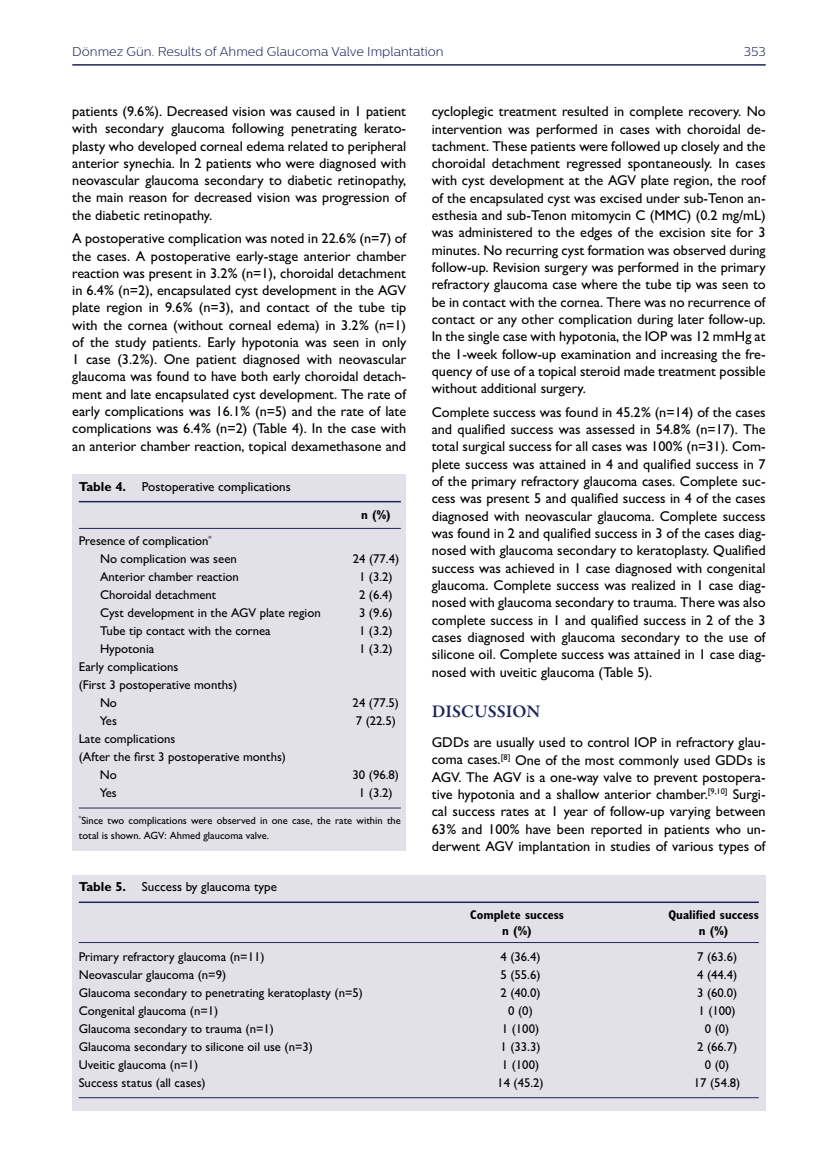
<style>
.page{position:relative;width:838px;height:1170px;background:#fff}
.page>*{position:absolute;margin:0;border:0;box-sizing:border-box;transform-origin:0 0}
.t1{font:600 18px "Garamond Premr Pro";color:#21245b}
.t2{font:500 14.25px/17.2px "Gill Sans MT Pro";color:#000;text-align:justify}
.t3{font:500 13.05px "Gill Sans MT Pro";color:#000}
.t4{font:500 12.75px/18px "Gill Sans MT Pro";color:#000}
.t5{font:300 12.75px "Centrale Sans";color:#21245b}
.t6{font:700 condensed 12.75px "Gill Sans MT Pro";color:#000}
.t7{font:500 10.5px/15px "Gill Sans MT Pro";color:#000}
.s1{font-weight:700}
</style>
<div class="page">
<hr style="left:72px;top:64px;width:693px;height:2px;background:#21245b">
<div style="left:72px;top:474px;width:334px;height:377px;background:#e3e1e8"></div>
<hr style="left:79px;top:501px;width:322px;height:1px;background:#21245b">
<hr style="left:79px;top:528px;width:322px;height:1px;background:#21245b">
<hr style="left:79px;top:807px;width:322px;height:1px;background:#21245b">
<div style="left:72px;top:874px;width:693px;height:236px;background:#e3e1e8"></div>
<hr style="left:79px;top:901px;width:680px;height:1px;background:#21245b">
<hr style="left:79px;top:942px;width:680px;height:1px;background:#21245b">
<hr style="left:79px;top:1097px;width:680px;height:1px;background:#21245b">
<p class="t5" style="left:72px;top:45px;width:373px">Dönmez Gün. Results of Ahmed Glaucoma Valve Implantation</p>
<p class="t5" style="left:744px;top:45px;width:23px">353</p>
<p class="t2" style="left:72px;top:102px;width:335px">patients (9.6%). Decreased vision was caused in 1 patient with secondary glaucoma following penetrating kerato&shy;plasty who developed corneal edema related to peripheral anterior synechia. In 2 patients who were diagnosed with neovascular glaucoma secondary to diabetic retinopathy, the main reason for decreased vision was progression of the diabetic retinopathy.</p>
<p class="t2" style="left:72px;top:230px;width:335px">A postoperative complication was noted in 22.6% (n=7) of the cases. A postoperative early-stage anterior chamber reaction was present in 3.2% (n=1), choroidal detachment in 6.4% (n=2), encapsulated cyst development in the AGV plate region in 9.6% (n=3), and contact of the tube tip with the cornea (without corneal edema) in 3.2% (n=1) of the study patients. Early hypotonia was seen in only 1 case (3.2%). One patient diagnosed with neovascular glaucoma was found to have both early choroidal detach&shy;ment and late encapsulated cyst development. The rate of early complications was 16.1% (n=5) and the rate of late complications was 6.4% (n=2) (Table 4). In the case with an anterior chamber reaction, topical dexamethasone and</p>
<p class="t3" style="left:79px;top:478px;width:213px"><span class="s1">Table 4.</span> Postoperative complications</p>
<p class="t4" style="left:100px;top:532px;width:138px;text-indent:-21px">Presence of complication<sup>*<br></sup>No complication was seen</p>
<p class="t6" style="left:361px;top:507px;width:31px">n (%)</p>
<p class="t4" style="left:353px;top:550px;width:48px">24 (77.4)</p>
<p class="t4" style="left:100px;top:568px;width:140px">Anterior chamber reaction</p>
<p class="t4" style="left:359px;top:568px;width:35px">1 (3.2)</p>
<p class="t4" style="left:100px;top:586px;width:118px">Choroidal detachment</p>
<p class="t4" style="left:359px;top:586px;width:35px">2 (6.4)</p>
<p class="t4" style="left:100px;top:604px;width:222px">Cyst development in the AGV plate region</p>
<p class="t4" style="left:359px;top:604px;width:35px">3 (9.6)</p>
<p class="t4" style="left:100px;top:622px;width:172px">Tube tip contact with the cornea</p>
<p class="t4" style="left:359px;top:622px;width:35px">1 (3.2)</p>
<p class="t4" style="left:100px;top:640px;width:56px">Hypotonia</p>
<p class="t4" style="left:359px;top:640px;width:35px">1 (3.2)</p>
<p class="t4" style="left:79px;top:658px;width:101px">Early complications</p>
<p class="t4" style="left:79px;top:676px;width:160px">(First 3 postoperative months)</p>
<p class="t4" style="left:100px;top:694px;width:18px">No</p>
<p class="t4" style="left:352px;top:694px;width:48px">24 (77.5)</p>
<p class="t4" style="left:100px;top:712px;width:18px">Yes</p>
<p class="t4" style="left:356px;top:712px;width:42px">7 (22.5)</p>
<p class="t4" style="left:79px;top:730px;width:98px">Late complications</p>
<p class="t4" style="left:79px;top:748px;width:209px">(After the first 3 postoperative months)</p>
<p class="t4" style="left:100px;top:766px;width:18px">No</p>
<p class="t4" style="left:352px;top:766px;width:48px">30 (96.8)</p>
<p class="t4" style="left:100px;top:784px;width:18px">Yes</p>
<p class="t4" style="left:359px;top:784px;width:35px">1 (3.2)</p>
<p class="t7" style="left:79px;top:812px;width:323px"><sup>*</sup>Since two complications were observed in one case, the rate within the total is shown. AGV: Ahmed glaucoma valve.</p>
<p class="t3" style="left:79px;top:879px;width:200px"><span class="s1">Table 5.</span> Success by glaucoma type</p>
<p class="t2" style="left:432px;top:103px;width:335px">cycloplegic treatment resulted in complete recovery. No intervention was performed in cases with choroidal de&shy;tachment. These patients were followed up closely and the choroidal detachment regressed spontaneously. In cases with cyst development at the AGV plate region, the roof of the encapsulated cyst was excised under sub-Tenon an&shy;esthesia and sub-Tenon mitomycin C (MMC) (0.2 mg/mL) was administered to the edges of the excision site for 3 minutes. No recurring cyst formation was observed during follow-up. Revision surgery was performed in the primary refractory glaucoma case where the tube tip was seen to be in contact with the cornea. There was no recurrence of contact or any other complication during later follow-up.<br>In the single case with hypotonia, the IOP was 12 mmHg at the 1-week follow-up examination and increasing the fre&shy;quency of use of a topical steroid made treatment possible without additional surgery.</p>
<p class="t2" style="left:432px;top:403px;width:335px">Complete success was found in 45.2% (n=14) of the cases and qualified success was assessed in 54.8% (n=17). The total surgical success for all cases was 100% (n=31). Com&shy;plete success was attained in 4 and qualified success in 7 of the primary refractory glaucoma cases. Complete suc&shy;cess was present 5 and qualified success in 4 of the cases diagnosed with neovascular glaucoma. Complete success was found in 2 and qualified success in 3 of the cases diag&shy;nosed with glaucoma secondary to keratoplasty. Qualified success was achieved in 1 case diagnosed with congenital glaucoma. Complete success was realized in 1 case diag&shy;nosed with glaucoma secondary to trauma. There was also complete success in 1 and qualified success in 2 of the 3 cases diagnosed with glaucoma secondary to the use of silicone oil. Complete success was attained in 1 case diag&shy;nosed with uveitic glaucoma (Table 5).</p>
<p class="t1" style="left:432px;top:700px;width:110px">DISCUSSION</p>
<p class="t2" style="left:432px;top:733px;width:335px">GDDs are usually used to control IOP in refractory glau&shy;coma cases.<sup>[8]</sup> One of the most commonly used GDDs is AGV. The AGV is a one-way valve to prevent postopera&shy;tive hypotonia and a shallow anterior chamber.<sup>[9,10]</sup> Surgi&shy;cal success rates at 1 year of follow-up varying between 63% and 100% have been reported in patients who un&shy;derwent AGV implantation in studies of various types of</p>
<p class="t6" style="left:470px;top:907px;width:95px">Complete success</p>
<p class="t6" style="left:668px;top:907px;width:92px">Qualified success</p>
<p class="t6" style="left:502px;top:922px;width:31px">n (%)</p>
<p class="t6" style="left:699px;top:922px;width:31px">n (%)</p>
<p class="t4" style="left:79px;top:947px;width:187px">Primary refractory glaucoma (n=11)</p>
<p class="t4" style="left:500px;top:947px;width:42px">4 (36.4)</p>
<p class="t4" style="left:697px;top:947px;width:42px">7 (63.6)</p>
<p class="t4" style="left:79px;top:965px;width:149px">Neovascular glaucoma (n=9)</p>
<p class="t4" style="left:500px;top:965px;width:42px">5 (55.6)</p>
<p class="t4" style="left:697px;top:965px;width:42px">4 (44.4)</p>
<p class="t4" style="left:79px;top:983px;width:286px">Glaucoma secondary to penetrating keratoplasty (n=5)</p>
<p class="t4" style="left:500px;top:983px;width:42px">2 (40.0)</p>
<p class="t4" style="left:697px;top:983px;width:42px">3 (60.0)</p>
<p class="t4" style="left:79px;top:1001px;width:141px">Congenital glaucoma (n=1)</p>
<p class="t4" style="left:508px;top:1001px;width:26px">0 (0)</p>
<p class="t4" style="left:698px;top:1001px;width:39px">1 (100)</p>
<p class="t4" style="left:79px;top:1019px;width:197px">Glaucoma secondary to trauma (n=1)</p>
<p class="t4" style="left:502px;top:1019px;width:39px">1 (100)</p>
<p class="t4" style="left:705px;top:1019px;width:26px">0 (0)</p>
<p class="t4" style="left:79px;top:1037px;width:236px">Glaucoma secondary to silicone oil use (n=3)</p>
<p class="t4" style="left:500px;top:1037px;width:42px">1 (33.3)</p>
<p class="t4" style="left:697px;top:1037px;width:42px">2 (66.7)</p>
<p class="t4" style="left:79px;top:1055px;width:121px">Uveitic glaucoma (n=1)</p>
<p class="t4" style="left:502px;top:1055px;width:39px">1 (100)</p>
<p class="t4" style="left:705px;top:1055px;width:26px">0 (0)</p>
<p class="t4" style="left:79px;top:1073px;width:128px">Success status (all cases)</p>
<p class="t4" style="left:497px;top:1073px;width:48px">14 (45.2)</p>
<p class="t4" style="left:694px;top:1073px;width:48px">17 (54.8)</p>
</div>
